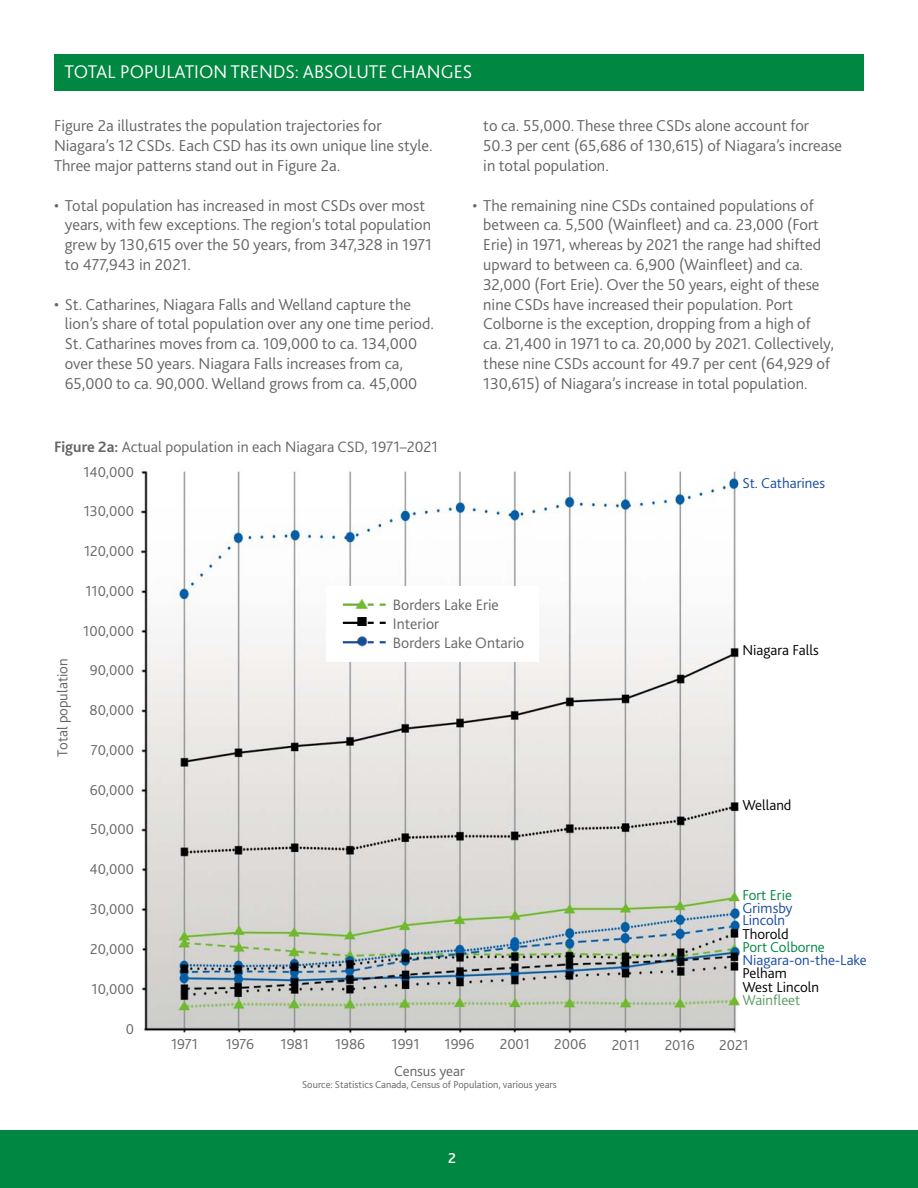
<style>
.page{position:relative;width:918px;height:1188px;background:#fff}
.page>*{position:absolute;margin:0;border:0;box-sizing:border-box;transform-origin:0 0}
.t1{font:300 19.2px "Bliss 2";color:#fff}
.t2{font:300 16.5px/19.8px "Bliss 2";color:#636466}
.t3{font:300 15.75px/18.9px "Bliss 2";color:#636466}
.t4{font:300 15px "Bliss 2";color:#636466}
.t5{font:300 15px/12.6px "Bliss 2";color:#184ba0}
.t6{font:300 15px/13.5px "Bliss 2";color:#000}
.t7{font:300 15px "Bliss 2";color:#008842}
.t8{font:300 15px "Bliss 2";color:#5a9c64}
.t9{font:500 15px "Bliss 2";color:#fff}
.t10{font:300 10.5px "Bliss 2";color:#636466}
.s1{font-weight:700}
</style>
<div class="page">
<img style="left:140px;top:470px;width:601px;height:564px">
<div style="left:0;top:1130px;width:918px;height:58px;background:#008842"></div>
<div style="left:54px;top:54px;width:810px;height:37px;background:#008842"></div>
<div style="left:326px;top:586px;width:212px;height:76px;background:#fff"></div>
<svg style="left:343px;top:618px;width:43px;height:8px"></svg>
<svg style="left:368px;top:641px;width:18px;height:2px"></svg>
<svg style="left:343px;top:641px;width:12px;height:2px"></svg>
<img style="left:355px;top:636px;width:13px;height:11px">
<svg style="left:343px;top:604px;width:13px;height:2px"></svg>
<svg style="left:368px;top:604px;width:18px;height:2px"></svg>
<img style="left:356px;top:599px;width:12px;height:10px">
<p class="t1" style="left:65px;top:60px;width:409px">TOTAL POPULATION TRENDS: ABSOLUTE CHANGES</p>
<p class="t2" style="left:54px;top:116px;width:380px">Figure 2a illustrates the population trajectories for<br>Niagara’s 12 CSDs. Each CSD has its own unique line style.<br>Three major patterns stand out in Figure 2a.</p>
<p class="t2" style="left:65px;top:195px;width:369px;text-indent:-11px">• Total population has increased in most CSDs over most years, with few exceptions. The region’s total population grew by 130,615 over the 50 years, from 347,328 in 1971 to 477,943 in 2021.</p>
<p class="t2" style="left:65px;top:294px;width:371px;text-indent:-11px">• St. Catharines, Niagara Falls and Welland capture the lion’s share of total population over any one time period.<br>St. Catharines moves from ca. 109,000 to ca. 134,000 over these 50 years. Niagara Falls increases from ca, 65,000 to ca. 90,000. Welland grows from ca. 45,000</p>
<p class="t3" style="left:54px;top:437px;width:386px"><span class="s1">Figure 2a:</span> Actual population in each Niagara CSD, 1971–2021</p>
<p class="t4" style="left:83px;top:463px;width:52px">140,000</p>
<p class="t4" style="left:84px;top:502px;width:52px">130,000</p>
<p class="t4" style="left:84px;top:542px;width:52px">120,000</p>
<p class="t2" style="left:483px;top:116px;width:360px">to ca. 55,000. These three CSDs alone account for<br>50.3 per cent (65,686 of 130,615) of Niagara’s increase in total population.</p>
<p class="t2" style="left:483px;top:195px;width:352px;text-indent:-11px">• The remaining nine CSDs contained populations of between ca. 5,500 (Wainfleet) and ca. 23,000 (Fort Erie) in 1971, whereas by 2021 the range had shifted upward to between ca. 6,900 (Wainfleet) and ca.<br>32,000 (Fort Erie). Over the 50 years, eight of these nine CSDs have increased their population. Port Colborne is the exception, dropping from a high of<br>ca. 21,400 in 1971 to ca. 20,000 by 2021. Collectively, these nine CSDs account for 49.7 per cent (64,929 of 130,615) of Niagara’s increase in total population.</p>
<p class="t5" style="left:742px;top:476px;width:84px">St. Catharines</p>
<p class="t4" style="left:53px;top:757px;width:100px;rotate:-90deg">Total population</p>
<p class="t4" style="left:85px;top:582px;width:50px">110,000</p>
<p class="t4" style="left:83px;top:622px;width:52px">100,000</p>
<p class="t4" style="left:90px;top:660px;width:46px">90,000</p>
<p class="t4" style="left:89px;top:701px;width:46px">80,000</p>
<p class="t4" style="left:91px;top:741px;width:45px">70,000</p>
<p class="t4" style="left:90px;top:780px;width:46px">60,000</p>
<p class="t4" style="left:90px;top:820px;width:45px">50,000</p>
<p class="t4" style="left:90px;top:859px;width:46px">40,000</p>
<p class="t4" style="left:90px;top:899px;width:46px">30,000</p>
<p class="t4" style="left:90px;top:940px;width:45px">20,000</p>
<p class="t4" style="left:92px;top:980px;width:44px">10,000</p>
<p class="t4" style="left:126px;top:1019px;width:10px">0</p>
<p class="t3" style="left:393px;top:595px;width:133px">Borders Lake Erie<br>Interior<br>Borders Lake Ontario</p>
<p class="t6" style="left:742px;top:643px;width:78px">Niagara Falls</p>
<p class="t6" style="left:742px;top:798px;width:51px">Welland</p>
<p class="t4" style="left:171px;top:1035px;width:28px">1971</p>
<p class="t7" style="left:742px;top:885px;width:51px">Fort Erie</p>
<p class="t5" style="left:742px;top:901px;width:52px">Grimsby<br>Lincoln</p>
<p class="t6" style="left:742px;top:927px;width:48px">Thorold</p>
<p class="t7" style="left:742px;top:938px;width:84px">Port Colborne</p>
<p class="t5" style="left:742px;top:953px;width:126px">Niagara-on-the-Lake</p>
<p class="t6" style="left:742px;top:966px;width:78px">Pelham<br>West Lincoln</p>
<p class="t8" style="left:742px;top:991px;width:60px">Wainfleet</p>
<p class="t4" style="left:226px;top:1035px;width:30px">1976</p>
<p class="t4" style="left:281px;top:1035px;width:30px">1981</p>
<p class="t4" style="left:335px;top:1035px;width:32px">1986</p>
<p class="t4" style="left:392px;top:1035px;width:30px">1991</p>
<p class="t4" style="left:445px;top:1035px;width:31px">1996</p>
<p class="t4" style="left:500px;top:1035px;width:32px">2001</p>
<p class="t4" style="left:554px;top:1035px;width:34px">2006</p>
<p class="t4" style="left:612px;top:1036px;width:30px">2011</p>
<p class="t4" style="left:665px;top:1036px;width:31px">2016</p>
<p class="t4" style="left:719px;top:1036px;width:31px">2021</p>
<p class="t4" style="left:394px;top:1061px;width:72px">Census year</p>
<p class="t10" style="left:302px;top:1078px;width:256px">Source: Statistics Canada, Census of Population, various years</p>
<p class="t9" style="left:448px;top:1149px;width:9px">2</p>
</div>
